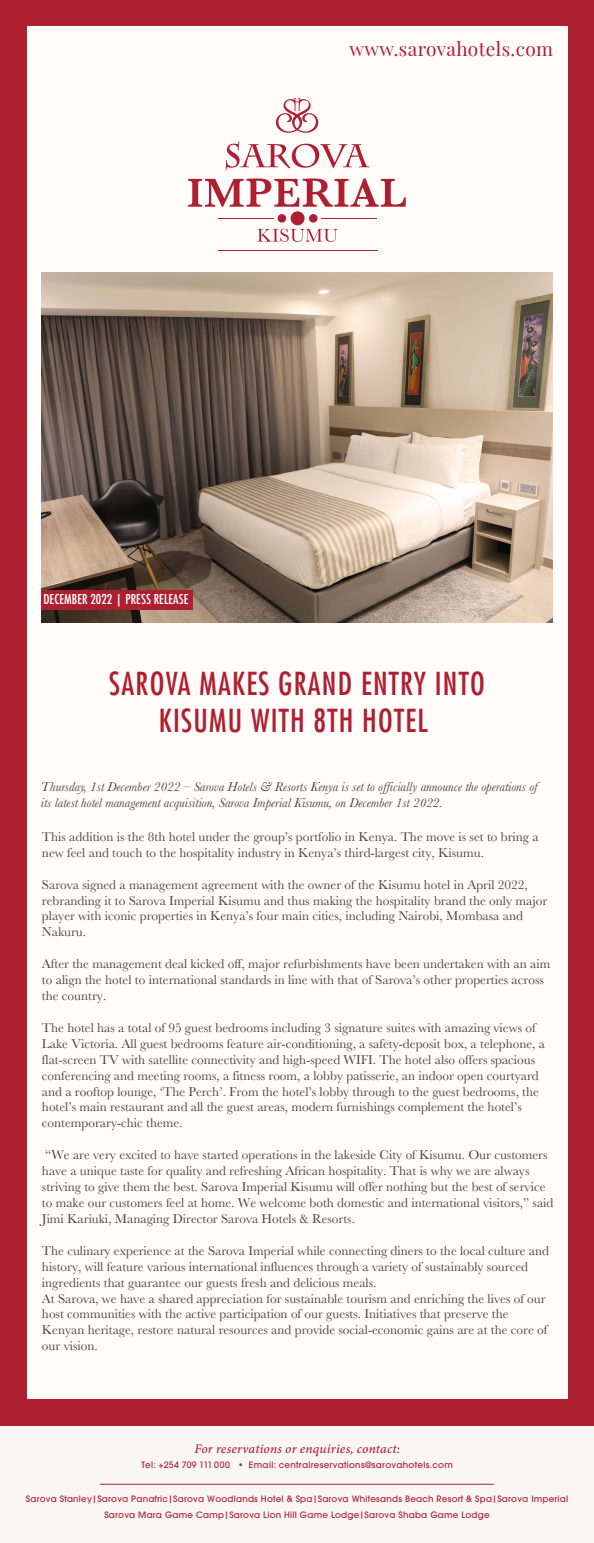
<style>
.page{position:relative;width:594px;height:1543px;background:#fff}
.page>*{position:absolute;margin:0;border:0;box-sizing:border-box;transform-origin:0 0}
.t1{font:condensed 31px/37.2px "Futura LT";letter-spacing:.04em;color:#af1f32;text-align:center}
.t2{font:19px "Playfair Display";letter-spacing:.02em;color:#af1f32}
.t3{font:13.3px/15.9px "Baskerville";color:#444545}
.t4{font:italic 13.3px/15.9px "Baskerville";color:#444545}
.t5{font:500 condensed 13.3px "Futura";color:#fff}
.t6{font:13.1px "Minion Pro Medium It Capt";letter-spacing:.01em;color:#af1f32}
.t7{font:500 8.7px/15.5px "ITC Avant Garde Pro";letter-spacing:.025em;color:#af1f32;text-align:center}
</style>
<div class="page">
<div style="left:0;top:166px;width:594px;height:1376px;background:#f9f6f4"></div>
<div style="left:0;top:0;width:594px;height:1425px;background:#af1f32"></div>
<div style="left:27px;top:27px;width:540px;height:1371px;background:#fffcfa"></div>
<hr style="left:100px;top:1484px;width:394px;height:1px;background:#af1f32">
<hr style="left:218px;top:250px;width:159px;height:1px;background:#af1f32">
<svg style="left:257px;top:229px;width:81px;height:13px"></svg>
<hr style="left:218px;top:218px;width:56px;height:1px;background:#af1f32">
<hr style="left:322px;top:218px;width:55px;height:1px;background:#af1f32">
<svg style="left:276px;top:98px;width:42px;height:35px"></svg>
<svg style="left:226px;top:141px;width:144px;height:29px"></svg>
<svg style="left:188px;top:178px;width:218px;height:29px"></svg>
<div style="left:291px;top:211px;width:14px;height:14px;background:#af1f32;border-radius:50%"></div>
<div style="left:309px;top:214px;width:9px;height:9px;background:#af1f32;border-radius:50%"></div>
<div style="left:278px;top:214px;width:8px;height:9px;background:#af1f32;border-radius:50%"></div>
<img style="left:41px;top:272px;width:512px;height:350px">
<div style="left:41px;top:590px;width:152px;height:20px;background:#af1f32"></div>
<h2 class="t2" style="left:349px;top:34px;width:205px">www.sarovahotels.com</h2>
<p class="t5" style="left:43px;top:590px;width:147px">DECEMBER 2022 | PRESS RELEASE</p>
<h1 class="t1" style="left:109px;top:664px;width:377px">SAROVA MAKES GRAND ENTRY INTO<br>KISUMU WITH 8TH HOTEL</h1>
<p class="t4" style="left:41px;top:778px;width:498px">Thursday, 1st December 2022 – Sarova Hotels &amp; Resorts Kenya is set to officially announce the operations of its latest hotel management acquisition, Sarova Imperial Kisumu, on December 1st 2022.</p>
<p class="t3" style="left:42px;top:828px;width:498px">This addition is the 8th hotel under the group’s portfolio in Kenya. The move is set to bring a new feel and touch to the hospitality industry in Kenya’s third-largest city, Kisumu.</p>
<p class="t3" style="left:42px;top:876px;width:507px">Sarova signed a management agreement with the owner of the Kisumu hotel in April 2022, rebranding it to Sarova Imperial Kisumu and thus making the hospitality brand the only major player with iconic properties in Kenya’s four main cities, including Nairobi, Mombasa and Nakuru.</p>
<p class="t3" style="left:42px;top:956px;width:510px">After the management deal kicked off, major refurbishments have been undertaken with an aim to align the hotel to international standards in line with that of Sarova’s other properties across the country.</p>
<p class="t3" style="left:42px;top:1019px;width:505px">The hotel has a total of 95 guest bedrooms including 3 signature suites with amazing views of Lake Victoria. All guest bedrooms feature air-conditioning, a safety-deposit box, a telephone, a flat-screen TV with satellite connectivity and high-speed WIFI. The hotel also offers spacious conferencing and meeting rooms, a fitness room, a lobby patisserie, an indoor open courtyard and a rooftop lounge, ‘The Perch’. From the hotel’s lobby through to the guest bedrooms, the hotel’s main restaurant and all the guest areas, modern furnishings complement the hotel’s contemporary-chic theme.</p>
<p class="t3" style="left:42px;top:1147px;width:513px">“We are very excited to have started operations in the lakeside City of Kisumu. Our customers have a unique taste for quality and refreshing African hospitality. That is why we are always striving to give them the best. Sarova Imperial Kisumu will offer nothing but the best of service to make our customers feel at home. We welcome both domestic and international visitors,” said Jimi Kariuki, Managing Director Sarova Hotels &amp; Resorts.</p>
<p class="t3" style="left:42px;top:1242px;width:508px">The culinary experience at the Sarova Imperial while connecting diners to the local culture and history, will feature various international influences through a variety of sustainably sourced ingredients that guarantee our guests fresh and delicious meals.<br>At Sarova, we have a shared appreciation for sustainable tourism and enriching the lives of our host communities with the active participation of our guests. Initiatives that preserve the Kenyan heritage, restore natural resources and provide social-economic gains are at the core of our vision.</p>
<p class="t6" style="left:194px;top:1439px;width:207px">For reservations or enquiries, contact:</p>
<p class="t7" style="left:142px;top:1457px;width:313px">Tel: +254 709 111 000 • Email: centralreservations@sarovahotels.com</p>
<p class="t7" style="left:26px;top:1491px;width:544px">Sarova Stanley|Sarova Panafric|Sarova Woodlands Hotel &amp; Spa|Sarova Whitesands Beach Resort &amp; Spa|Sarova Imperial<br>Sarova Mara Game Camp|Sarova Lion Hill Game Lodge|Sarova Shaba Game Lodge</p>
</div>
